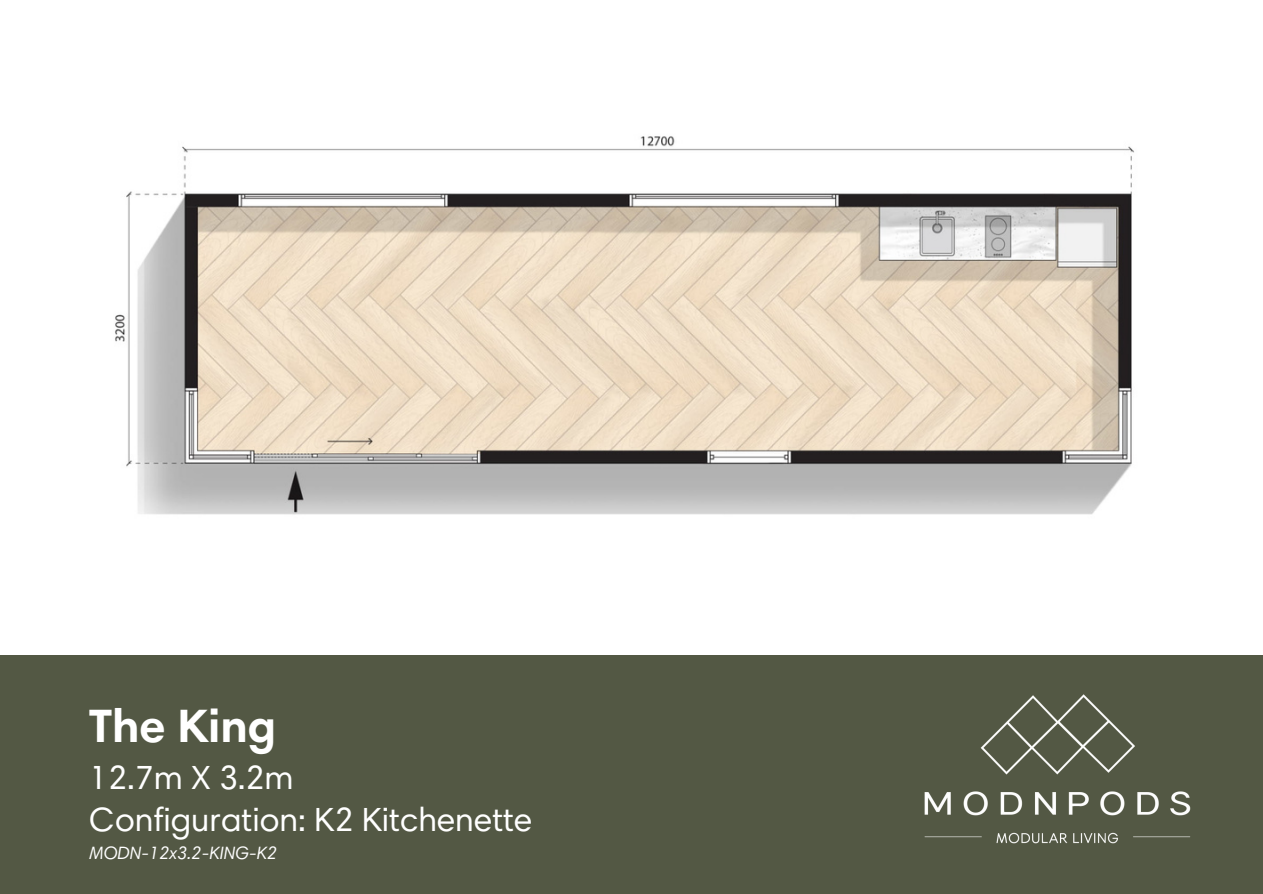
<style>
.page{position:relative;width:1263px;height:894px;background:#fff}
.page>*{position:absolute;margin:0;border:0;box-sizing:border-box;transform-origin:0 0}
.t1{font:700 47.25px "Harmonia Sans Pro Cyr";color:#fff}
.t2{font:33.75px/42.8px "Harmonia Sans Pro Cyr";color:#fff}
.t3{font:italic 18px "Harmonia Sans Pro Cyr";color:#fff}
</style>
<div class="page">
<img style="left:115px;top:136px;width:1019px;height:379px">
<div style="left:0;top:655px;width:1263px;height:238px;background:#535844"></div>
<img style="left:924px;top:694px;width:267px;height:150px">
<h1 class="t1" style="left:89px;top:707px;width:189px">The King</h1>
<p class="t2" style="left:89px;top:759px;width:445px">12.7m X 3.2m<br>Configuration: K2 Kitchenette</p>
<p class="t3" style="left:89px;top:845px;width:189px">MODN-12x3.2-KING-K2</p>
</div>
